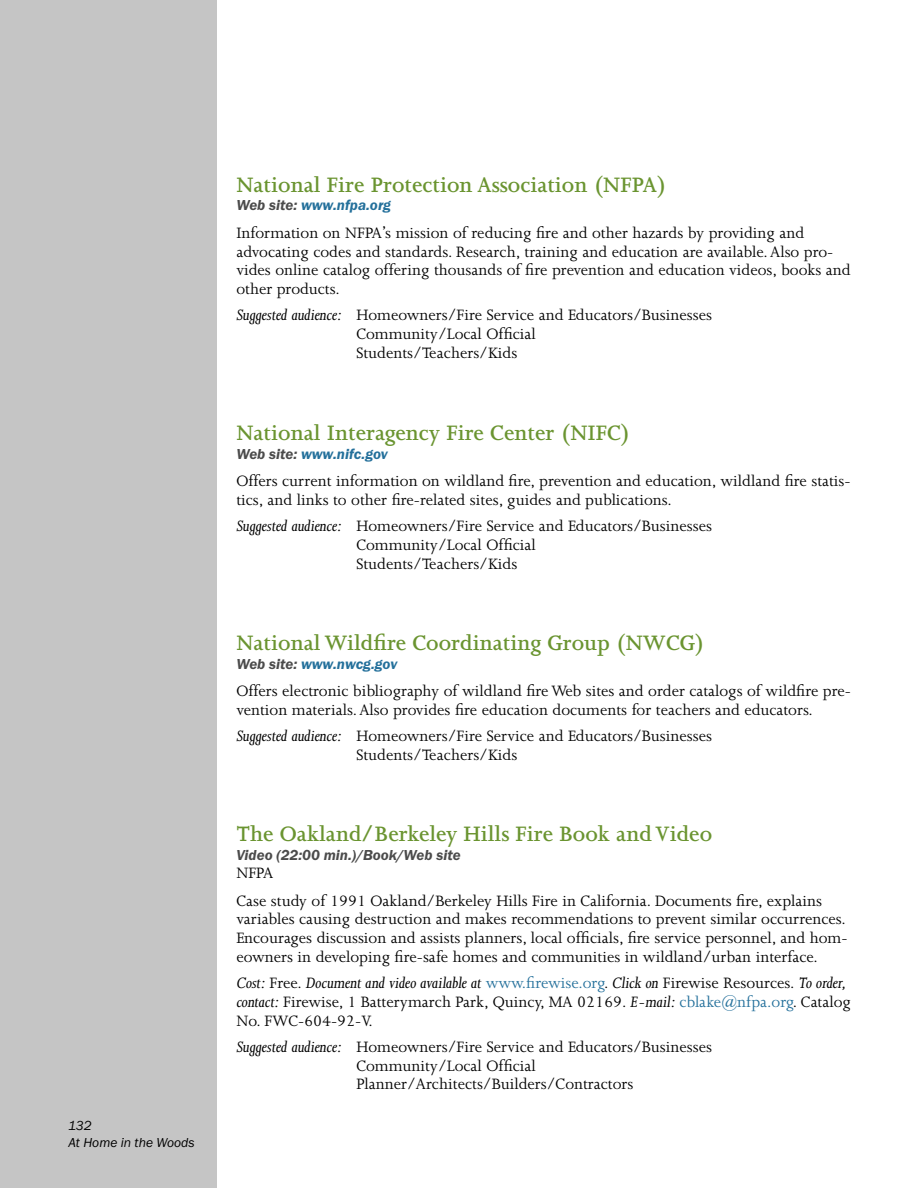
<style>
.page{position:relative;width:905px;height:1188px;background:#fff}
.page>*{position:absolute;margin:0;border:0;box-sizing:border-box;transform-origin:0 0}
.t1{font:600 24px "Joanna";color:#6a9430}
.t2{font:17.25px/18.8px "Joanna";color:#000}
.t3{font:15px "Franklin Got T Dem Ita";color:#24709b}
.t4{font:15px "Franklin Got T Dem Ita";color:#4b4b4b}
.t5{font:13.5px/17.1px "Franklin Got T Boo Ita";color:#000}
.s1{color:#4b4b4b}
.s2{font-style:italic}
.s3{color:#24709b}
</style>
<div class="page">
<div style="left:0;top:0;width:216px;height:1188px;background:#c5c5c5"></div>
<p class="t5" style="left:68px;top:1118px;width:128px">132<br>At Home in the Woods</p>
<h1 class="t1" style="left:236px;top:176px;width:432px">National Fire Protection Association (NFPA)</h1>
<p class="t3" style="left:236px;top:200px;width:156px"><span class="s1">Web site:</span> www.nfpa.org</p>
<p class="t2" style="left:236px;top:225px;width:615px">Information on NFPA’s mission of reducing fire and other hazards by providing and<br>ad vo cat ing codes and standards. Research, training and education are available. Also pro&shy;vides online catalog offering thousands of fire prevention and education videos, books and other products.</p>
<p class="t2" style="left:356px;top:307px;width:357px;text-indent:-120px"><span class="s2">Suggested audience:</span> Homeowners/Fire Service and Educators/Businesses<br>Community/Local Official<br>Students/Teachers/Kids</p>
<h1 class="t1" style="left:236px;top:425px;width:395px">National Interagency Fire Center (NIFC)</h1>
<p class="t3" style="left:236px;top:449px;width:153px"><span class="s1">Web site:</span> www.nifc.gov</p>
<p class="t2" style="left:236px;top:473px;width:615px">Offers current information on wildland fire, prevention and education, wildland fire statis&shy;tics, and links to other fire-related sites, guides and publications.</p>
<p class="t2" style="left:356px;top:518px;width:357px;text-indent:-120px"><span class="s2">Suggested audience:</span> Homeowners/Fire Service and Educators/Businesses<br>Community/Local Official<br>Students/Teachers/Kids</p>
<h1 class="t1" style="left:236px;top:634px;width:470px">National Wildfire Coordinating Group (NWCG)</h1>
<p class="t3" style="left:236px;top:658px;width:162px"><span class="s1">Web site:</span> www.nwcg.gov</p>
<p class="t2" style="left:236px;top:683px;width:616px">Offers electronic bibliography of wildland fire Web sites and order catalogs of wildfire pre&shy;ven tion materials. Also provides fire education documents for teachers and educators.</p>
<p class="t2" style="left:356px;top:728px;width:357px;text-indent:-120px"><span class="s2">Suggested audience:</span> Homeowners/Fire Service and Educators/Businesses<br>Students/Teachers/Kids</p>
<h1 class="t1" style="left:236px;top:825px;width:477px">The Oakland/Berkeley Hills Fire Book and Video</h1>
<p class="t4" style="left:236px;top:849px;width:226px">Video (22:00 min.)/Book/Web site</p>
<p class="t2" style="left:236px;top:861px;width:587px;line-height:27.5px">NFPA<br>Case study of 1991 Oakland/Berkeley Hills Fire in California. Documents fire, explains</p>
<p class="t2" style="left:236px;top:911px;width:612px;text-align:justify">vari ables causing destruction and makes recommendations to prevent similar occurrences.<br>En cour ag es discussion and assists planners, local officials, fire service personnel, and hom&shy;eowners in developing fire-safe homes and communities in wildland/urban interface.</p>
<p class="t2" style="left:236px;top:975px;width:616px"><span class="s2">Cost:</span> Free. <span class="s2">Document and video available at</span> <span class="s3">www.firewise.org</span>. <span class="s2">Click on</span> Firewise Resources. <span class="s2">To order, contact:</span> Firewise, 1 Batterymarch Park, Quincy, MA 02169. <span class="s2">E-mail:</span> <span class="s3">cblake@nfpa.org</span>. Catalog<br>No. FWC-604-92-V.</p>
<p class="t2" style="left:356px;top:1039px;width:357px;text-indent:-120px"><span class="s2">Suggested audience:</span> Homeowners/Fire Service and Educators/Businesses<br>Community/Local Official<br>Planner/Architects/Builders/Contractors</p>
</div>
